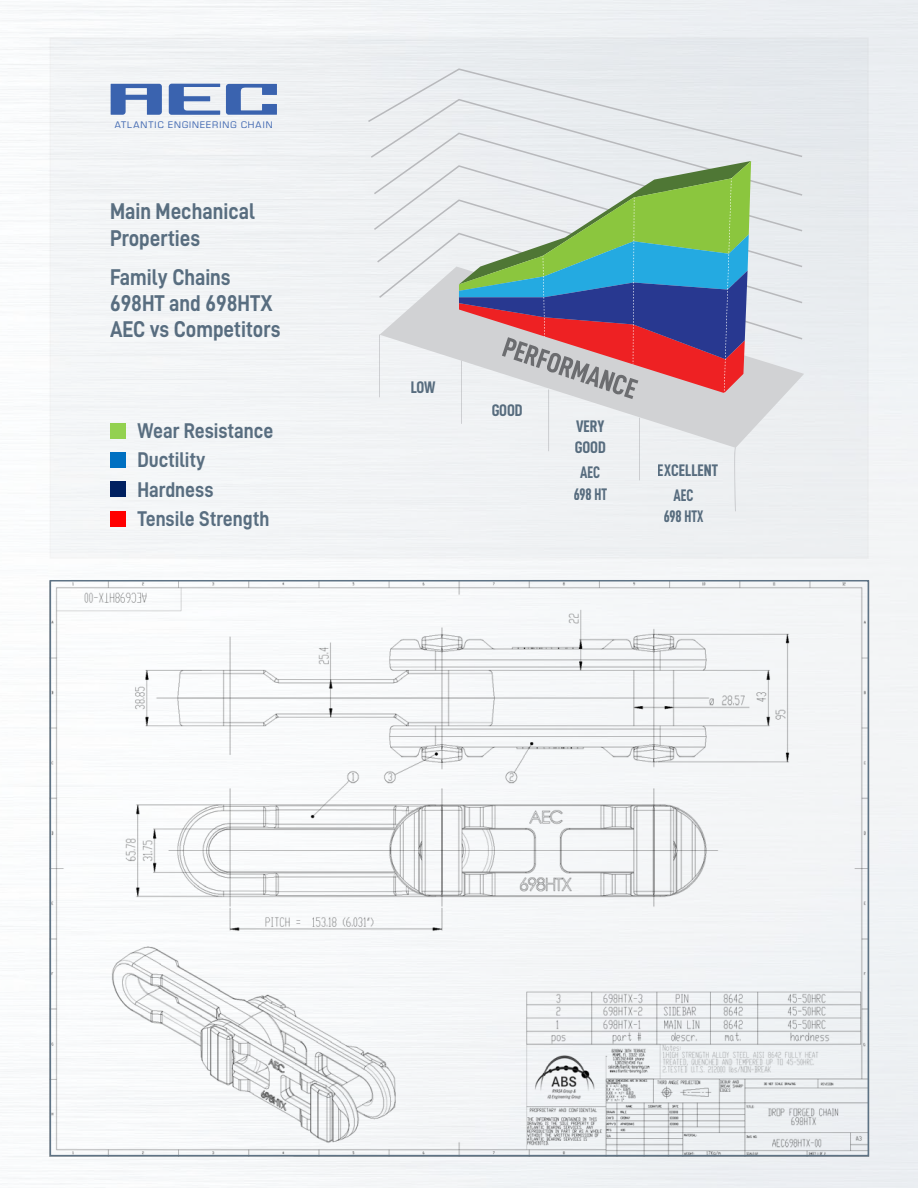
<style>
.page{position:relative;width:918px;height:1188px;background:#fff}
.page>*{position:absolute;margin:0;border:0;box-sizing:border-box;transform-origin:0 0}
.t1{font:22.8px/26.1px "D DIN Bold";color:#5e7385;scale:.9 1}
.t2{font:21.45px/29.4px "D DIN Bold";color:#5e7385;scale:.9 1}
.t3{font:16.8px/21.5px "D DIN Condensed Bold";color:#5e7385}
.t4{font:16.8px/21.5px "D DIN Condensed Bold";color:#5e7385;text-align:center;scale:.9 1}
.t5{font:9.9px "Eurostile T";letter-spacing:.11em;color:#3a63af}
</style>
<div class="page">
<img style="left:0;top:0;width:918px;height:1188px">
<img style="left:29px;top:563px;width:860px;height:621px">
<svg style="left:111px;top:84px;width:51px;height:31px"></svg>
<svg style="left:169px;top:84px;width:51px;height:31px"></svg>
<svg style="left:226px;top:84px;width:51px;height:31px"></svg>
<div style="left:110px;top:423px;width:15px;height:15px;background:#93d150"></div>
<div style="left:110px;top:452px;width:15px;height:15px;background:#0070c1"></div>
<div style="left:110px;top:481px;width:15px;height:15px;background:#002060"></div>
<div style="left:110px;top:512px;width:15px;height:15px;background:#f00"></div>
<svg style="left:368px;top:68px;width:434px;height:443px"></svg>
<p class="t5" style="left:115px;top:119px;width:159px">ATLANTIC ENGINEERING CHAIN</p>
<p class="t1" style="left:110px;top:198px;width:163px">Main Mechanical<br>Properties</p>
<p class="t1" style="left:110px;top:263px;width:191px">Family Chains<br>698HT and 698HTX<br>AEC vs Competitors</p>
<p class="t2" style="left:138px;top:415px;width:153px">Wear Resistance<br>Ductility<br>Hardness<br>Tensile Strength</p>
<p class="t3" style="left:411px;top:377px;width:26px">LOW</p>
<p class="t3" style="left:491px;top:399px;width:33px">GOOD</p>
<p class="t3" style="left:575px;top:415px;width:33px">VERY<br>GOOD</p>
<p class="t4" style="left:580px;top:461px;width:24px">AEC</p>
<p class="t3" style="left:658px;top:459px;width:62px">EXCELLENT</p>
<p class="t4" style="left:574px;top:483px;width:39px">698 HT</p>
<p class="t4" style="left:664px;top:484px;width:46px">AEC<br>698 HTX</p>
</div>
